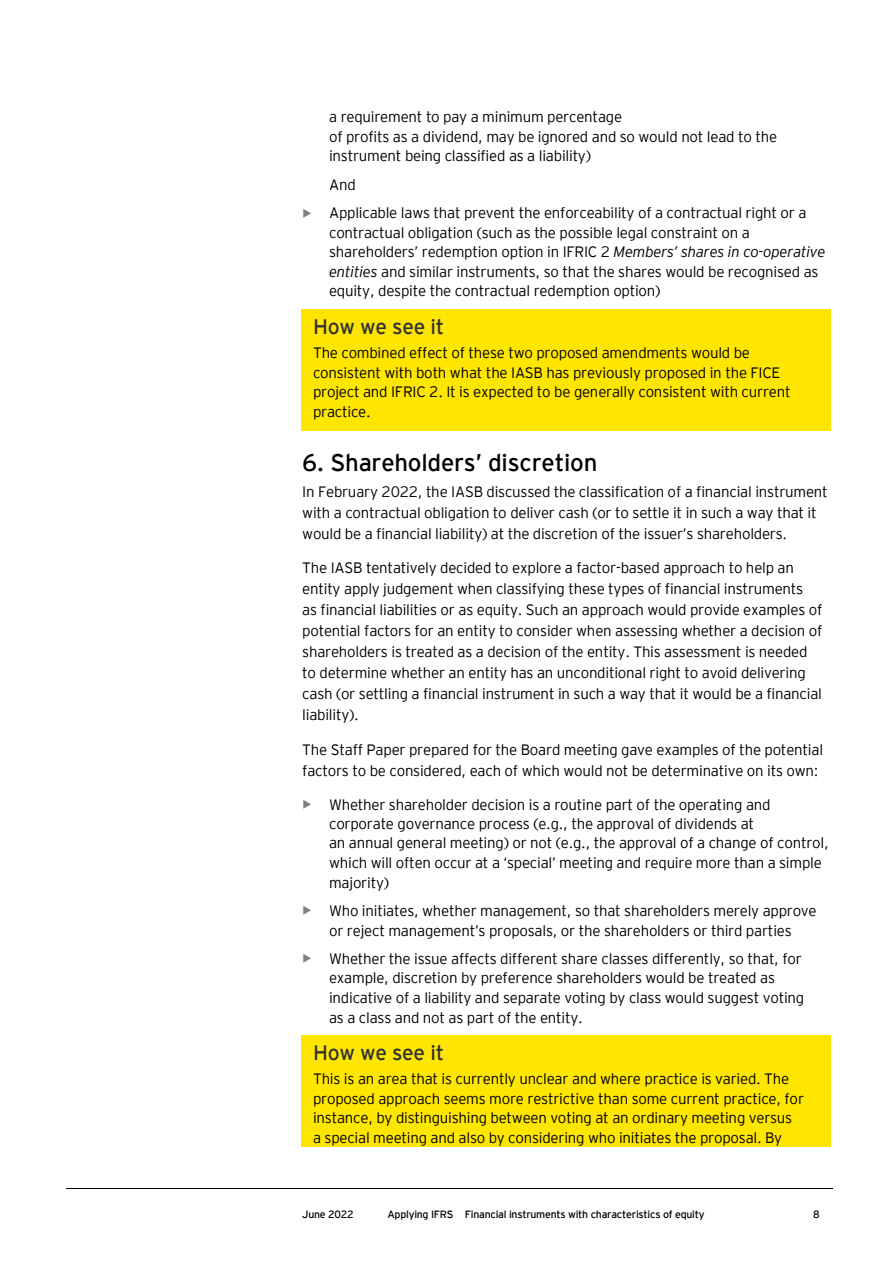
<style>
.page{position:relative;width:894px;height:1263px;background:#fff}
.page>*{position:absolute;margin:0;border:0;box-sizing:border-box;transform-origin:0 0}
.t1{font:24px "EY Interstate";letter-spacing:-.01em;color:#000}
.t2{font:21px "EY Interstate";letter-spacing:-.015em;color:#323232}
.t3{font:300 15px/19.5px "EY Interstate";letter-spacing:-.015em;color:#000}
.t4{font:10.5px "EY Interstate";letter-spacing:-.025em;color:#000}
.s1{font-weight:400;font-size:21px;color:#808080}
.s2{font-style:italic}
</style>
<div class="page">
<hr style="left:66px;top:1188px;width:765px;height:1px;background:#000">
<div style="left:302px;top:310px;width:528px;height:33px;background:#ffe600"></div>
<hr style="left:302px;top:309px;width:528px;height:1px;background:#ffe600">
<hr style="left:301px;top:310px;width:1px;height:33px;background:#ffe600">
<hr style="left:830px;top:310px;width:1px;height:33px;background:#ffe600">
<div style="left:302px;top:343px;width:528px;height:19px;background:#ffe600"></div>
<div style="left:302px;top:362px;width:528px;height:20px;background:#ffe600"></div>
<div style="left:302px;top:382px;width:528px;height:19px;background:#ffe600"></div>
<div style="left:302px;top:401px;width:528px;height:29px;background:#ffe600"></div>
<hr style="left:302px;top:430px;width:528px;height:1px;background:#ffe600">
<svg style="left:301px;top:343px;width:1px;height:88px"></svg>
<svg style="left:830px;top:343px;width:1px;height:88px"></svg>
<div style="left:302px;top:1036px;width:528px;height:33px;background:#ffe600"></div>
<hr style="left:302px;top:1035px;width:528px;height:1px;background:#ffe600">
<hr style="left:301px;top:1036px;width:1px;height:33px;background:#ffe600">
<hr style="left:830px;top:1036px;width:1px;height:33px;background:#ffe600">
<div style="left:302px;top:1069px;width:528px;height:19px;background:#ffe600"></div>
<div style="left:302px;top:1088px;width:528px;height:20px;background:#ffe600"></div>
<div style="left:302px;top:1108px;width:528px;height:19px;background:#ffe600"></div>
<div style="left:302px;top:1127px;width:528px;height:20px;background:#ffe600"></div>
<svg style="left:301px;top:1069px;width:1px;height:78px"></svg>
<svg style="left:830px;top:1069px;width:1px;height:78px"></svg>
<p class="t3" style="left:329px;top:107px;width:449px">a requirement to pay a minimum percentage<br>of profits as a dividend, may be ignored and so would not lead to the instrument being classified as a liability)</p>
<p class="t3" style="left:329px;top:174px;width:28px">And</p>
<p class="t3" style="left:329px;top:203px;width:497px;text-indent:-27px"><span class="s1">•</span> Applicable laws that prevent the enforceability of a contractual right or a contractual obligation (such as the possible legal constraint on a shareholders’ redemption option in IFRIC 2 <span class="s2">Members’ shares in co-operative entities</span> and similar instruments, so that the shares would be recognised as equity, despite the contractual redemption option)</p>
<p class="t2" style="left:313px;top:314px;width:132px">How we see it</p>
<p class="t3" style="left:313px;top:343px;width:479px">The combined effect of these two proposed amendments would be consistent with both what the IASB has previously proposed in the FICE project and IFRIC 2. It is expected to be generally consistent with current practice.</p>
<h1 class="t1" style="left:302px;top:448px;width:296px">6. Shareholders’ discretion</h1>
<p class="t3" style="left:302px;top:480px;width:527px;line-height:21px">In February 2022, the IASB discussed the classification of a financial instrument with a contractual obligation to deliver cash (or to settle it in such a way that it would be a financial liability) at the discretion of the issuer’s shareholders.</p>
<p class="t3" style="left:302px;top:557px;width:521px;line-height:21px">The IASB tentatively decided to explore a factor-based approach to help an entity apply judgement when classifying these types of financial instruments<br>as financial liabilities or as equity. Such an approach would provide examples of potential factors for an entity to consider when assessing whether a decision of shareholders is treated as a decision of the entity. This assessment is needed to determine whether an entity has an unconditional right to avoid delivering cash (or settling a financial instrument in such a way that it would be a financial liability).</p>
<p class="t3" style="left:302px;top:738px;width:522px;line-height:21px">The Staff Paper prepared for the Board meeting gave examples of the potential factors to be considered, each of which would not be determinative on its own:</p>
<p class="t3" style="left:329px;top:794px;width:501px;text-indent:-27px"><span class="s1">•</span> Whether shareholder decision is a routine part of the operating and corporate governance process (e.g., the approval of dividends at<br>an annual general meeting) or not (e.g., the approval of a change of control, which will often occur at a ‘special’ meeting and require more than a simple majority)</p>
<p class="t3" style="left:302px;top:900px;width:515px;text-align:center"><span class="s1">•</span> Who initiates, whether management, so that shareholders merely approve or reject management’s proposals, or the shareholders or third parties</p>
<p class="t3" style="left:329px;top:948px;width:476px;text-indent:-27px"><span class="s1">•</span> Whether the issue affects different share classes differently, so that, for example, discretion by preference shareholders would be treated as indicative of a liability and separate voting by class would suggest voting as a class and not as part of the entity.</p>
<p class="t2" style="left:313px;top:1040px;width:132px">How we see it</p>
<p class="t3" style="left:313px;top:1069px;width:492px">This is an area that is currently unclear and where practice is varied. The proposed approach seems more restrictive than some current practice, for instance, by distinguishing between voting at an ordinary meeting versus<br>a special meeting and also by considering who initiates the proposal. By</p>
<p class="t4" style="left:302px;top:1208px;width:53px">June 2022</p>
<p class="t4" style="left:387px;top:1208px;width:318px">Applying IFRS Financial instruments with characteristics of equity</p>
<p class="t4" style="left:812px;top:1208px;width:8px">8</p>
</div>
